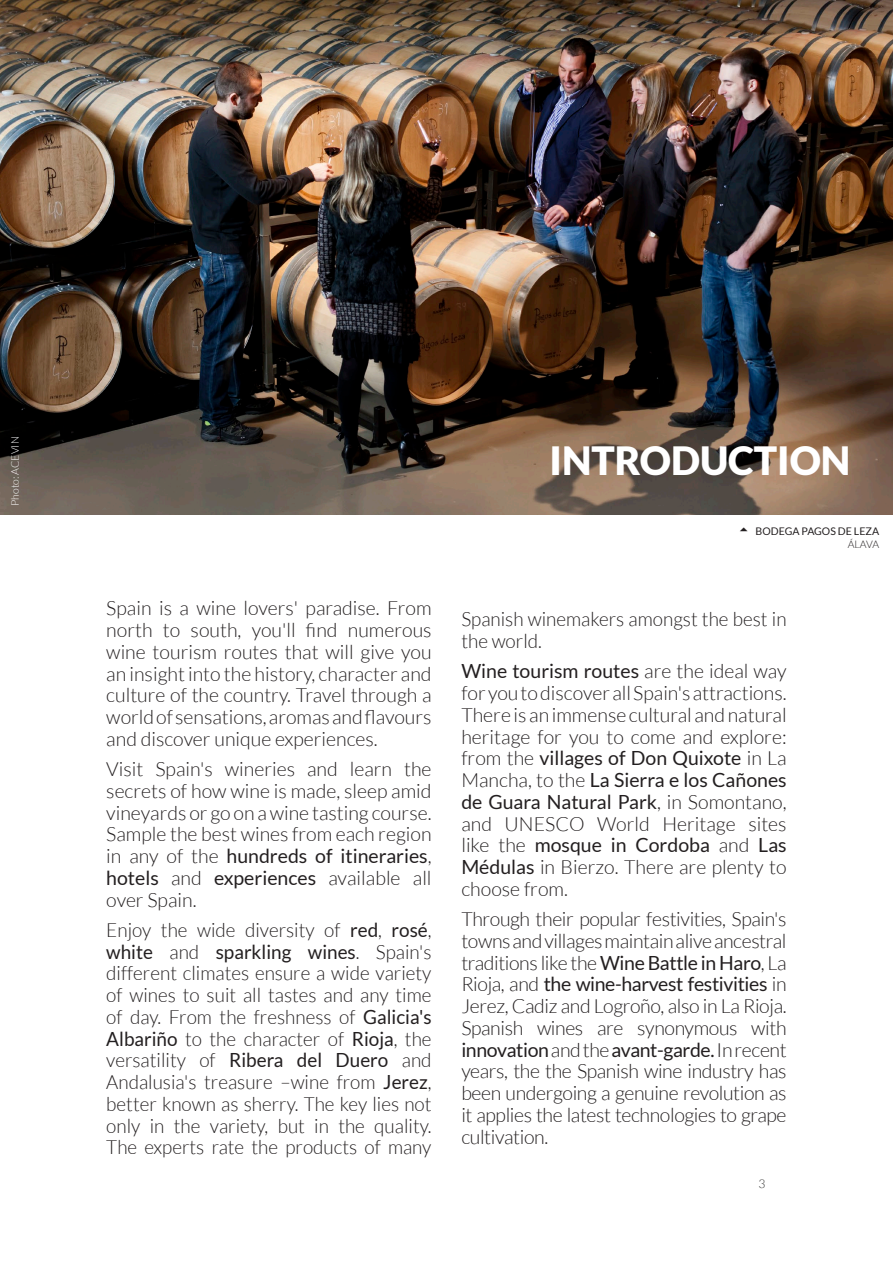
<style>
.page{position:relative;width:893px;height:1263px;background:#fff}
.page>*{position:absolute;margin:0;border:0;box-sizing:border-box;transform-origin:0 0}
.t1{font:900 39px "Lato";color:#fff}
.Body{font:300 19.5px/21.8px "Lato";color:#231f20;text-align:justify}
.t2{font:300 12px "Lato";color:#353534}
.t3{font:10.5px "Lato";color:#231f20}
.PIE_ARRIBA{font:300 10.5px "Lato";color:#fff}
.SUBPIE_ARRIBA{font:300 10.5px "Lato";letter-spacing:-.025em;color:#231f20}
.s1{font-weight:400}
</style>
<div class="page">
<img style="left:0;top:0;width:893px;height:514px">
<p class="PIE_ARRIBA" style="left:9px;top:506px;width:71px;rotate:-90deg">Photo: ACEVIN</p>
<h1 class="t1" style="left:550px;top:438px;width:302px">INTRODUCTION</h1>
<p class="Body" style="left:106px;top:598px;width:327px">Spain is a wine lovers' paradise. From north to south, you'll find numerous wine tourism routes that will give you an insight into the history, character and culture of the country. Travel through a world of sensations, aromas and flavours and discover unique experiences.</p>
<p class="Body" style="left:106px;top:758px;width:327px">Visit Spain's wineries and learn the secrets of how wine is made, sleep amid vineyards or go on a wine tasting course.<br>Sample the best wines from each region in any of the <span class="s1">hundreds of itineraries</span>, <span class="s1">hotels</span> and <span class="s1">experiences</span> available all over Spain.</p>
<p class="Body" style="left:106px;top:919px;width:327px">Enjoy the wide diversity of <span class="s1">red</span>, <span class="s1">rosé</span>, <span class="s1">white</span> and <span class="s1">sparkling wines</span>. Spain's different climates ensure a wide variety of wines to suit all tastes and any time of day. From the freshness of <span class="s1">Galicia's Albariño</span> to the character of <span class="s1">Rioja</span>, the versatility of <span class="s1">Ribera del Duero</span> and Andalusia's treasure –wine from <span class="s1">Jerez</span>, better known as sherry. The key lies not only in the variety, but in the quality.<br>The experts rate the products of many</p>
<p class="t3" style="left:756px;top:526px;width:125px">BODEGA PAGOS DE LEZA</p>
<p class="SUBPIE_ARRIBA" style="left:848px;top:538px;width:33px">ÁLAVA</p>
<p class="Body" style="left:461px;top:608px;width:327px">Spanish winemakers amongst the best in the world.</p>
<p class="Body" style="left:461px;top:660px;width:327px"><span class="s1">Wine tourism routes</span> are the ideal way for you to discover all Spain's attractions.<br>There is an immense cultural and natural heritage for you to come and explore: from the <span class="s1">villages of Don Quixote</span> in La Mancha, to the <span class="s1">La Sierra e los Cañones de Guara Natural Park</span>, in Somontano, and UNESCO World Heritage sites like the <span class="s1">mosque in Cordoba</span> and <span class="s1">Las Médulas</span> in Bierzo. There are plenty to choose from.</p>
<p class="Body" style="left:461px;top:908px;width:327px">Through their popular festivities, Spain's towns and villages maintain alive ancestral traditions like the <span class="s1">Wine Battle in Haro</span>, La Rioja, and <span class="s1">the wine-harvest festivities</span> in Jerez, Cadiz and Logroño, also in La Rioja.<br>Spanish wines are synonymous with <span class="s1">innovation</span> and the <span class="s1">avant-garde.</span> In recent years, the the Spanish wine industry has been undergoing a genuine revolution as it applies the latest technologies to grape cultivation.</p>
<p class="t2" style="left:758px;top:1177px;width:8px">3</p>
</div>
